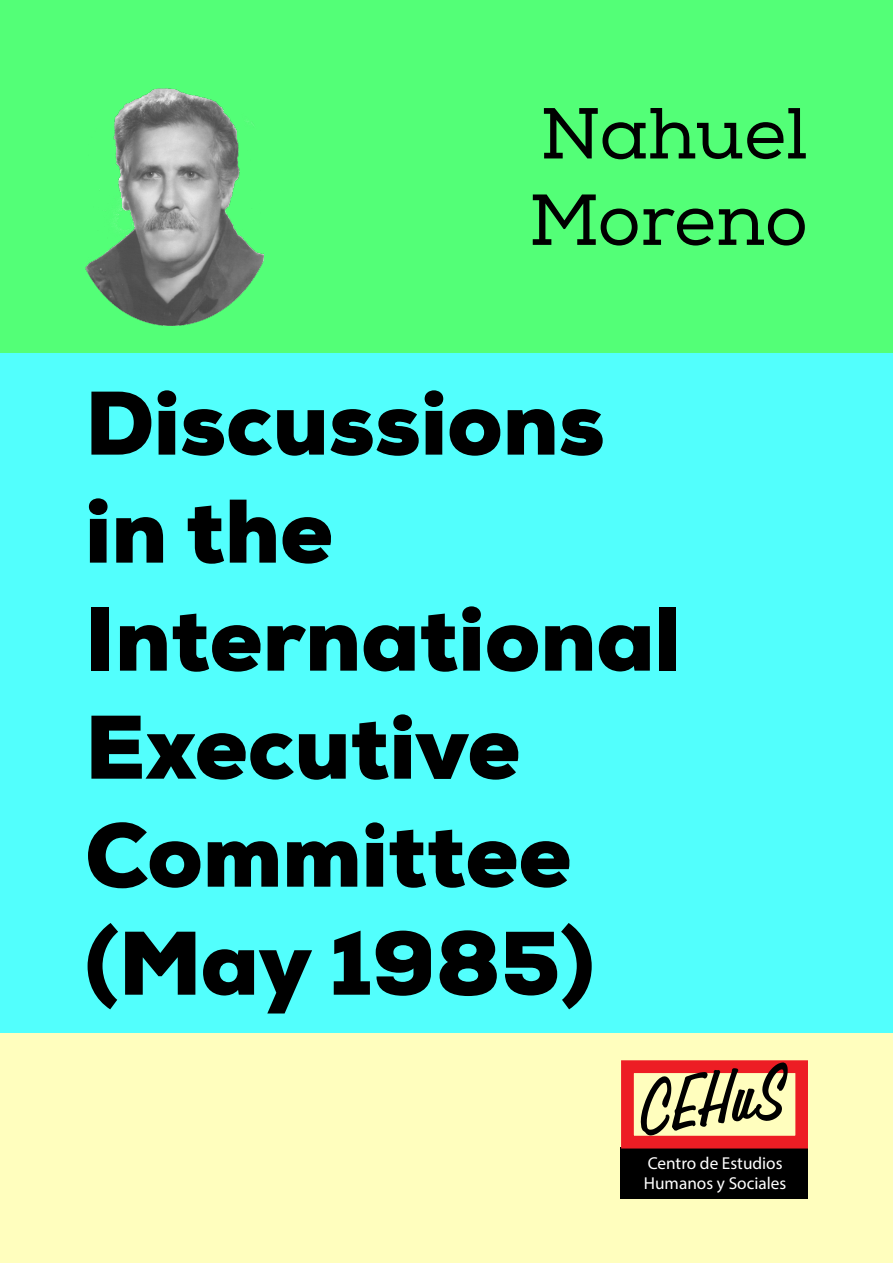
<style>
.page{position:relative;width:893px;height:1263px;background:#fff}
.page>*{position:absolute;margin:0;border:0;box-sizing:border-box;transform-origin:0 0}
.t1{font:900 90px/108px "Nexa";color:#000}
.t2{font:italic 76.5px "Cg Trophy";color:#000}
.t3{font:72px/86.4px "Nexa Slab";color:#000}
.t4{font:17.25px/20.7px "Myriad Pro";color:#fff}
</style>
<div class="page">
<div style="left:0;top:353px;width:893px;height:680px;background:#52fffd"></div>
<div style="left:0;top:1033px;width:893px;height:230px;background:#fffebe"></div>
<div style="left:0;top:0;width:893px;height:353px;background:#53ff77"></div>
<div style="left:621px;top:1147px;width:187px;height:52px;background:#000"></div>
<div style="left:621px;top:1060px;width:187px;height:88px;border:13px solid #ed1d24"></div>
<svg style="left:639px;top:1060px;width:150px;height:77px"></svg>
<img style="left:85px;top:88px;width:179px;height:237px">
<p class="t3" style="left:529px;top:92px;width:280px">Nahuel<br>Moreno</p>
<p class="t1" style="left:85px;top:370px;width:597px">Discussions in the<br>International<br>Executive<br>Committee (May 1985)</p>
<p class="t2" style="left:630px;top:1068px;width:150px;rotate:-7deg">CEHuS</p>
<p class="t4" style="left:644px;top:1152px;width:144px">Centro de Estudios<br>Humanos y Sociales</p>
</div>
